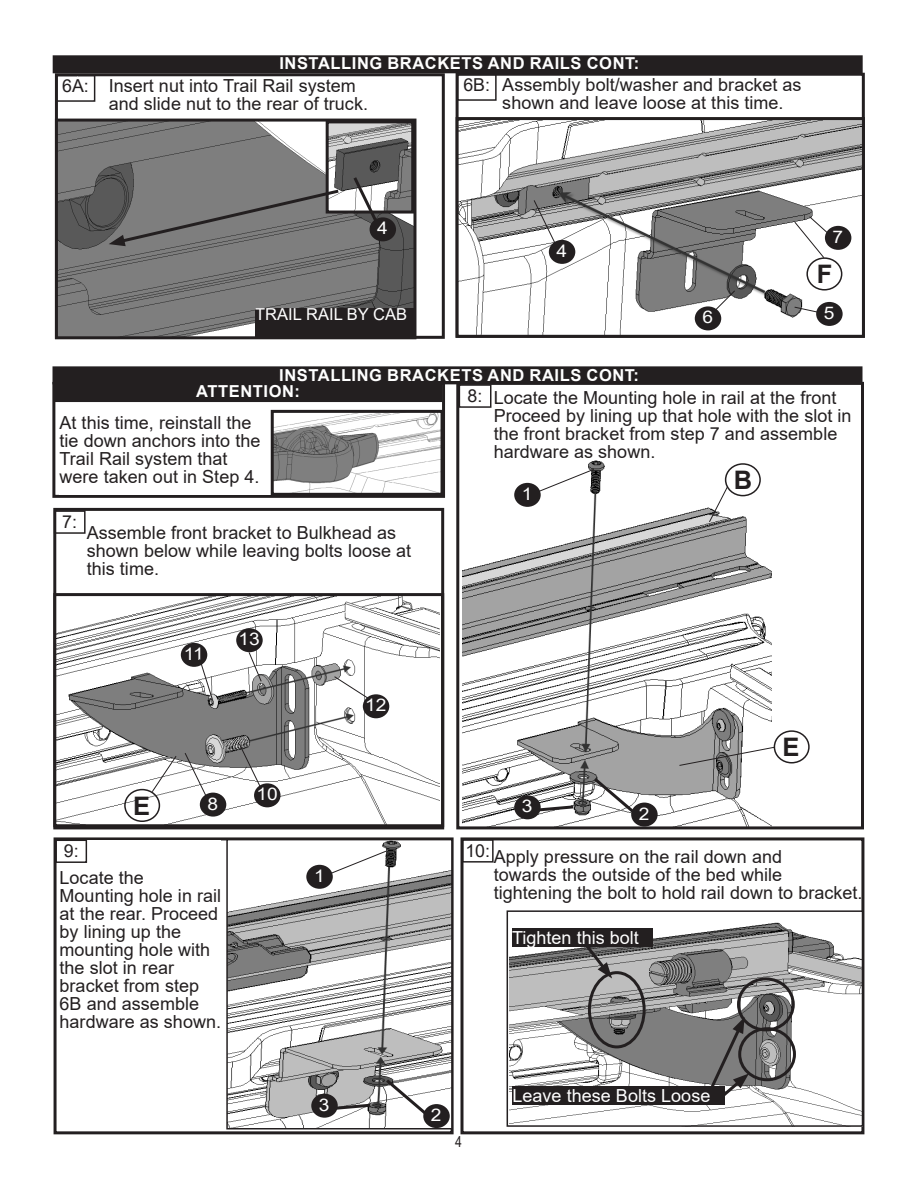
<style>
.page{position:relative;width:918px;height:1188px;background:#fff}
.page>*{position:absolute;margin:0;border:0;box-sizing:border-box;transform-origin:0 0}
.t1{font:700 25.5px "Arial";color:#231f20}
.t2{font:18px "Arial";color:#231f20}
.t3{font:18px "Arial";color:#fff}
.t4{font:17.85px "Arial";color:#231f20}
.t5{font:17.4px "Arial";color:#fff;scale:1.1 1}
.Subhead_2{font:700 16.5px "Arial";letter-spacing:.035em;color:#fff}
.t6{font:16.5px "Arial";color:#fff}
.t7{font:15px "Arial Narrow";color:#231f20}
.s1{color:#231f20}
</style>
<div class="page">
<div style="left:460px;top:837px;width:404px;height:297px;border:3px solid #231f20"></div>
<div style="left:54px;top:837px;width:400px;height:297px;border:3px solid #231f20"></div>
<img style="left:510px;top:922px;width:350px;height:202px">
<div style="left:507px;top:910px;width:356px;height:217px;border:2px solid #231f20"></div>
<div style="left:52px;top:366px;width:810px;height:18px;background:#231f20"></div>
<img style="left:229px;top:842px;width:221px;height:285px">
<div style="left:226px;top:839px;width:227px;height:291px;border:2px solid #231f20"></div>
<div style="left:55px;top:840px;width:32px;height:23px;border:1px solid #231f20"></div>
<div style="left:462px;top:839px;width:32px;height:24px;border:1px solid #231f20"></div>
<img style="left:463px;top:460px;width:308px;height:365px">
<div style="left:53px;top:508px;width:391px;height:321px;border:3px solid #231f20"></div>
<img style="left:57px;top:597px;width:383px;height:226px">
<div style="left:53px;top:593px;width:391px;height:234px;border:3px solid #231f20"></div>
<div style="left:54px;top:510px;width:32px;height:24px;border:1px solid #231f20"></div>
<div style="left:459px;top:384px;width:32px;height:24px;border:1px solid #231f20"></div>
<div style="left:725px;top:463px;width:36px;height:33px;border:2px solid #231f20;border-radius:50%"></div>
<svg style="left:151px;top:755px;width:26px;height:38px"></svg>
<div style="left:52px;top:382px;width:393px;height:116px;border:3px solid #231f20"></div>
<div style="left:60px;top:387px;width:211px;height:108px;background:#fff"></div>
<div style="left:55px;top:384px;width:387px;height:18px;background:#231f20"></div>
<img style="left:275px;top:414px;width:165px;height:78px">
<div style="left:271px;top:410px;width:173px;height:86px;border:3px solid #231f20"></div>
<svg style="left:708px;top:485px;width:21px;height:38px"></svg>
<div style="left:774px;top:730px;width:36px;height:34px;border:2px solid #231f20;border-radius:50%"></div>
<svg style="left:679px;top:746px;width:96px;height:20px"></svg>
<div style="left:124px;top:789px;width:36px;height:33px;border:2px solid #231f20;border-radius:50%"></div>
<div style="left:200px;top:793px;width:26px;height:24px;background:#231f20;border-radius:50%"></div>
<svg style="left:184px;top:752px;width:24px;height:47px"></svg>
<div style="left:254px;top:783px;width:27px;height:24px;background:#231f20;border-radius:50%"></div>
<svg style="left:238px;top:743px;width:24px;height:47px"></svg>
<div style="left:363px;top:694px;width:26px;height:24px;background:#231f20;border-radius:50%"></div>
<svg style="left:333px;top:676px;width:38px;height:25px"></svg>
<div style="left:236px;top:628px;width:27px;height:24px;background:#231f20;border-radius:50%"></div>
<svg style="left:248px;top:651px;width:14px;height:31px"></svg>
<div style="left:181px;top:643px;width:26px;height:24px;background:#231f20;border-radius:50%"></div>
<svg style="left:199px;top:658px;width:14px;height:43px"></svg>
<div style="left:514px;top:795px;width:27px;height:24px;background:#231f20;border-radius:50%"></div>
<svg style="left:539px;top:804px;width:37px;height:9px"></svg>
<div style="left:514px;top:483px;width:27px;height:24px;background:#231f20;border-radius:50%"></div>
<svg style="left:536px;top:468px;width:59px;height:25px"></svg>
<div style="left:631px;top:803px;width:27px;height:24px;background:#231f20;border-radius:50%"></div>
<svg style="left:591px;top:775px;width:50px;height:44px"></svg>
<div style="left:311px;top:1094px;width:27px;height:24px;background:#231f20;border-radius:50%"></div>
<svg style="left:336px;top:1102px;width:37px;height:10px"></svg>
<div style="left:423px;top:1104px;width:27px;height:24px;background:#231f20;border-radius:50%"></div>
<svg style="left:383px;top:1076px;width:50px;height:45px"></svg>
<div style="left:306px;top:865px;width:27px;height:24px;background:#231f20;border-radius:50%"></div>
<svg style="left:329px;top:850px;width:58px;height:25px"></svg>
<div style="left:588px;top:971px;width:58px;height:77px;border:3px solid #231f20;border-radius:50%"></div>
<svg style="left:579px;top:947px;width:33px;height:31px"></svg>
<div style="left:512px;top:928px;width:140px;height:19px;background:#231f20"></div>
<div style="left:737px;top:977px;width:58px;height:54px;border:3px solid #231f20;border-radius:50%"></div>
<div style="left:512px;top:1087px;width:213px;height:18px;background:#231f20"></div>
<div style="left:738px;top:1027px;width:58px;height:54px;border:3px solid #231f20;border-radius:50%"></div>
<svg style="left:706px;top:1017px;width:43px;height:83px;background:#737272"></svg>
<div style="left:456px;top:382px;width:408px;height:447px;border:3px solid #231f20"></div>
<div style="left:55px;top:73px;width:390px;height:266px;border:3px solid #231f20"></div>
<img style="left:460px;top:121px;width:401px;height:213px">
<div style="left:456px;top:117px;width:409px;height:221px;border:3px solid #231f20"></div>
<img style="left:59px;top:123px;width:353px;height:212px">
<div style="left:55px;top:119px;width:361px;height:220px;border:3px solid #231f20"></div>
<div style="left:255px;top:308px;width:159px;height:29px;background:#231f20"></div>
<img style="left:330px;top:124px;width:80px;height:86px">
<div style="left:326px;top:120px;width:88px;height:94px;border:3px solid #231f20"></div>
<svg style="left:59px;top:73px;width:30px;height:2px"></svg>
<div style="left:56px;top:75px;width:39px;height:27px;border:1px solid #231f20"></div>
<div style="left:457px;top:74px;width:40px;height:27px;border:1px solid #231f20"></div>
<svg style="left:109px;top:188px;width:233px;height:58px;background:#767676"></svg>
<div style="left:806px;top:257px;width:36px;height:34px;border:2px solid #231f20;border-radius:50%"></div>
<svg style="left:794px;top:216px;width:36px;height:43px"></svg>
<div style="left:825px;top:226px;width:26px;height:24px;background:#231f20;border-radius:50%"></div>
<div style="left:695px;top:306px;width:26px;height:24px;background:#231f20;border-radius:50%"></div>
<div style="left:549px;top:240px;width:26px;height:24px;background:#231f20;border-radius:50%"></div>
<div style="left:816px;top:302px;width:27px;height:24px;background:#231f20;border-radius:50%"></div>
<svg style="left:533px;top:199px;width:24px;height:47px"></svg>
<svg style="left:794px;top:306px;width:26px;height:8px"></svg>
<svg style="left:714px;top:290px;width:22px;height:21px"></svg>
<div style="left:370px;top:217px;width:26px;height:24px;background:#231f20;border-radius:50%"></div>
<svg style="left:351px;top:174px;width:30px;height:53px"></svg>
<div style="left:53px;top:55px;width:810px;height:18px;background:#231f20"></div>
<p class="Subhead_2" style="left:279px;top:52px;width:361px">INSTALLING BRACKETS AND RAILS CONT:</p>
<p class="t4" style="left:62px;top:74px;width:28px">6A:</p>
<p class="t2" style="left:109px;top:73px;width:249px">Insert nut into Trail Rail system</p>
<p class="t4" style="left:463px;top:73px;width:28px">6B:</p>
<p class="t2" style="left:109px;top:91px;width:261px">and slide nut to the rear of truck.</p>
<p class="t2" style="left:502px;top:72px;width:301px">Assembly bolt/washer and bracket as</p>
<p class="t2" style="left:502px;top:90px;width:283px">shown and leave loose at this time.</p>
<p class="t5" style="left:377px;top:216px;width:11px">4</p>
<p class="t6" style="left:255px;top:303px;width:154px">TRAIL RAIL BY CAB</p>
<p class="t5" style="left:557px;top:239px;width:11px">4</p>
<p class="Subhead_2" style="left:279px;top:364px;width:361px">INSTALLING BRACKETS AND RAILS CONT:</p>
<p class="t5" style="left:702px;top:305px;width:11px">6</p>
<p class="t5" style="left:833px;top:225px;width:11px">7</p>
<p class="t1" style="left:817px;top:256px;width:17px">F</p>
<p class="t5" style="left:824px;top:301px;width:11px">5</p>
<p class="Subhead_2" style="left:196px;top:379px;width:105px">ATTENTION:</p>
<p class="t2" style="left:60px;top:411px;width:194px">At this time, reinstall the</p>
<p class="t2" style="left:60px;top:429px;width:202px">tie down anchors into the</p>
<p class="t2" style="left:60px;top:447px;width:170px">Trail Rail system that</p>
<p class="t2" style="left:60px;top:465px;width:201px">were taken out in Step 4.</p>
<p class="t4" style="left:62px;top:509px;width:16px">7:</p>
<p class="t2" style="left:87px;top:521px;width:311px">Assemble front bracket to Bulkhead as</p>
<p class="t2" style="left:87px;top:539px;width:326px">shown below while leaving bolts loose at</p>
<p class="t2" style="left:87px;top:557px;width:74px">this time.</p>
<p class="t5" style="left:184px;top:642px;width:20px">11</p>
<p class="t5" style="left:239px;top:627px;width:21px">13</p>
<p class="t5" style="left:365px;top:693px;width:21px">12</p>
<p class="t1" style="left:133px;top:788px;width:19px">E</p>
<p class="t5" style="left:208px;top:792px;width:11px">8</p>
<p class="t5" style="left:256px;top:782px;width:21px">10</p>
<p class="t4" style="left:468px;top:383px;width:16px">8:</p>
<p class="t2" style="left:494px;top:385px;width:344px">Locate the Mounting hole in rail at the front</p>
<p class="t2" style="left:494px;top:403px;width:359px">Proceed by lining up that hole with the slot in</p>
<p class="t2" style="left:494px;top:421px;width:345px">the front bracket from step 7 and assemble</p>
<p class="t2" style="left:494px;top:439px;width:163px">hardware as shown.</p>
<p class="t1" style="left:734px;top:462px;width:20px">B</p>
<p class="t5" style="left:522px;top:482px;width:11px">1</p>
<p class="t5" style="left:522px;top:794px;width:11px">3</p>
<p class="t5" style="left:639px;top:802px;width:11px">2</p>
<p class="t1" style="left:783px;top:729px;width:19px">E</p>
<p class="t4" style="left:64px;top:838px;width:16px">9:</p>
<p class="t4" style="left:465px;top:838px;width:26px">10:</p>
<p class="t2" style="left:494px;top:844px;width:290px">Apply pressure on the rail down and</p>
<p class="t2" style="left:494px;top:862px;width:290px">towards the outside of the bed while</p>
<p class="t2" style="left:494px;top:880px;width:370px">tightening the bolt to hold rail down to bracket.</p>
<p class="t5" style="left:314px;top:864px;width:11px">1</p>
<p class="t2" style="left:60px;top:865px;width:86px">Locate the</p>
<p class="t2" style="left:60px;top:883px;width:163px">Mounting hole in rail</p>
<p class="t2" style="left:60px;top:901px;width:160px">at the rear. Proceed</p>
<p class="t2" style="left:60px;top:919px;width:123px">by lining up the</p>
<p class="t2" style="left:60px;top:937px;width:152px">mounting hole with</p>
<p class="t2" style="left:60px;top:955px;width:116px">the slot in rear</p>
<p class="t2" style="left:60px;top:973px;width:141px">bracket from step</p>
<p class="t2" style="left:60px;top:991px;width:141px">6B and assemble</p>
<p class="t2" style="left:60px;top:1009px;width:163px">hardware as shown.</p>
<p class="t3" style="left:512px;top:925px;width:134px">Tighten this bolt<span class="s1">.</span></p>
<p class="t5" style="left:319px;top:1093px;width:11px">3</p>
<p class="t5" style="left:431px;top:1103px;width:11px">2</p>
<p class="t7" style="left:455px;top:1131px;width:8px">4</p>
<p class="t3" style="left:512px;top:1084px;width:204px">Leave these Bolts Loose<span class="s1">.</span></p>
</div>
